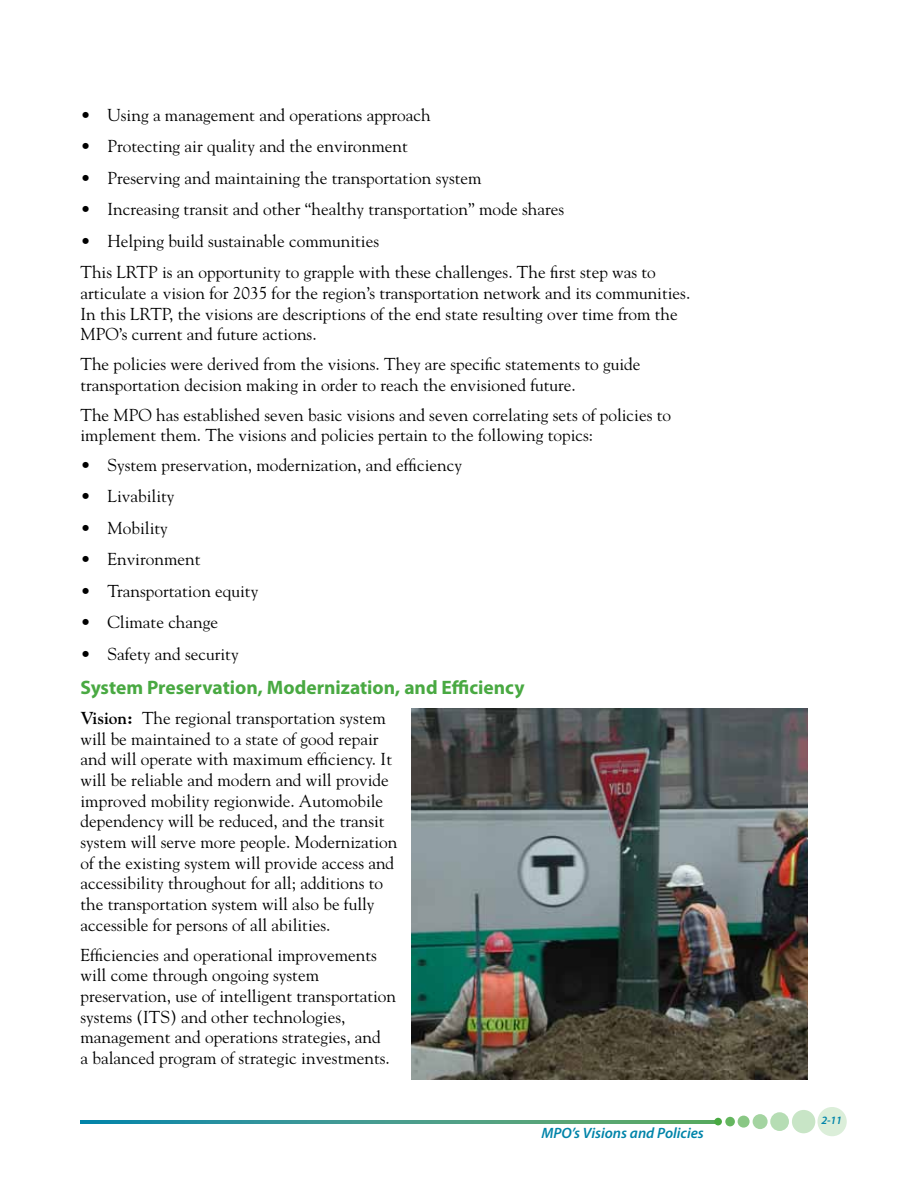
<style>
.page{position:relative;width:918px;height:1188px;background:#fff}
.page>*{position:absolute;margin:0;border:0;box-sizing:border-box;transform-origin:0 0}
.t1{font:700 19.5px "Myriad Pro";color:#49a942}
.t2{font:17.25px/20.7px "Goudy Std";color:#000}
.t3{font:italic 600 15px "Myriad Pro";color:#0084a9}
.t4{font:italic 600 11.25px "Myriad Pro";color:#0084a9}
.s1{font-weight:700}
</style>
<div class="page">
<svg style="left:80px;top:1120px;width:634px;height:3px;background:#3f9a8a"></svg>
<div style="left:818px;top:1107px;width:29px;height:29px;background:#dbeed9;border-radius:50%"></div>
<div style="left:792px;top:1110px;width:23px;height:23px;background:#c8e5c6;border-radius:50%"></div>
<div style="left:770px;top:1112px;width:19px;height:19px;background:#b6ddb4;border-radius:50%"></div>
<div style="left:753px;top:1114px;width:15px;height:15px;background:#a4d4a1;border-radius:50%"></div>
<div style="left:738px;top:1116px;width:12px;height:12px;background:#89c784;border-radius:50%"></div>
<div style="left:725px;top:1117px;width:10px;height:9px;background:#64b65f;border-radius:50%"></div>
<div style="left:714px;top:1118px;width:8px;height:7px;background:#49a942;border-radius:50%"></div>
<img style="left:411px;top:708px;width:396px;height:372px">
<p class="t2" style="left:80px;top:104px;width:352px">• Using a management and operations approach</p>
<p class="t2" style="left:80px;top:136px;width:329px">• Protecting air quality and the environment</p>
<p class="t2" style="left:80px;top:167px;width:403px">• Preserving and maintaining the transportation system</p>
<p class="t2" style="left:80px;top:199px;width:485px">• Increasing transit and other “healthy transportation” mode shares</p>
<p class="t2" style="left:80px;top:225px;width:577px;line-height:31.5px">• Helping build sustainable communities<br>This LRTP is an opportunity to grapple with these challenges. The first step was to</p>
<p class="t2" style="left:80px;top:283px;width:611px">articulate a vision for 2035 for the region’s transportation network and its communities.<br>In this LRTP, the visions are descriptions of the end state resulting over time from the<br>MPO’s current and future actions.</p>
<p class="t2" style="left:80px;top:354px;width:562px">The policies were derived from the visions. They are specific statements to guide transportation decision making in order to reach the envisioned future.</p>
<p class="t2" style="left:80px;top:404px;width:592px">The MPO has established seven basic visions and seven correlating sets of policies to implement them. The visions and policies pertain to the following topics:</p>
<p class="t2" style="left:80px;top:454px;width:383px">• System preservation, modernization, and efficiency</p>
<p class="t2" style="left:80px;top:486px;width:96px">• Livability</p>
<p class="t2" style="left:80px;top:517px;width:89px">• Mobility</p>
<p class="t2" style="left:80px;top:549px;width:121px">• Environment</p>
<p class="t2" style="left:80px;top:580px;width:179px">• Transportation equity</p>
<p class="t2" style="left:80px;top:612px;width:139px">• Climate change</p>
<p class="t2" style="left:80px;top:643px;width:160px">• Safety and security</p>
<p class="t1" style="left:80px;top:675px;width:446px">System Preservation, Modernization, and Efficiency</p>
<p class="t2" style="left:80px;top:707px;width:318px"><span class="s1">Vision:</span> The regional transportation system will be maintained to a state of good repair and will operate with maximum efficiency. It will be reliable and modern and will provide improved mobility regionwide. Automobile dependency will be reduced, and the transit system will serve more people. Modernization of the existing system will provide access and accessibility throughout for all; additions to the transportation system will also be fully accessible for persons of all abilities.</p>
<p class="t2" style="left:80px;top:944px;width:317px">Efficiencies and operational improvements will come through ongoing system preservation, use of intelligent transportation systems (ITS) and other technologies, management and operations strategies, and<br>a balanced program of strategic investments.</p>
<p class="t3" style="left:541px;top:1124px;width:164px">MPO’s Visions and Policies</p>
<p class="t4" style="left:821px;top:1113px;width:22px">2-11</p>
</div>
